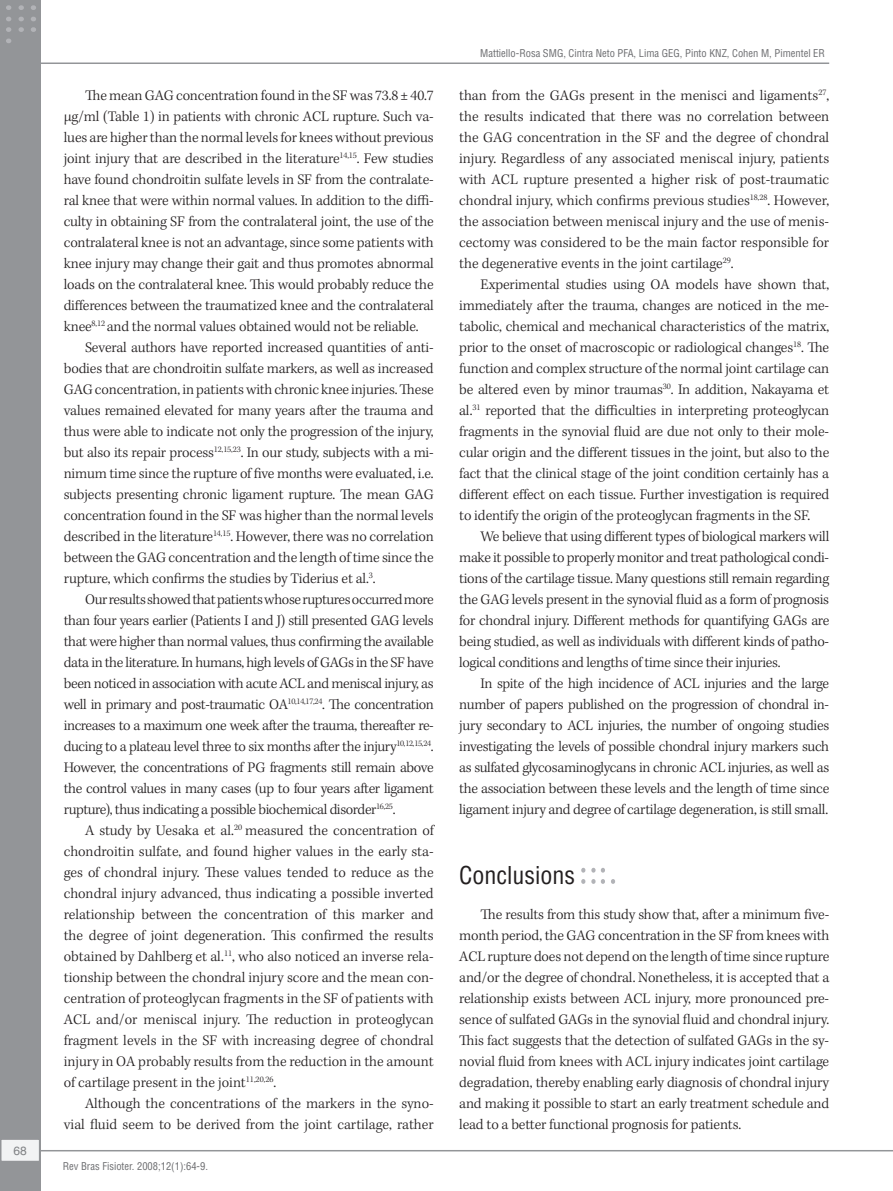
<style>
.page{position:relative;width:893px;height:1191px;background:#fff}
.page>*{position:absolute;margin:0;border:0;box-sizing:border-box;transform-origin:0 0}
.z04_0_Sub1{font:condensed 24px "Helvetica LT Std";color:#231f20}
.z05_0_texto_txt{font:300 15px/21px "Kepler Std";letter-spacing:-.01em;color:#231f20;text-align:justify}
.t1{font:12px "Helvetica LT Std";color:#808285}
.t2{font:condensed 10.5px "Helvetica LT Std";color:#6c6d70}
</style>
<div class="page">
<svg style="left:611px;top:879px;width:4px;height:5px"></svg>
<svg style="left:591px;top:879px;width:14px;height:5px"></svg>
<svg style="left:581px;top:879px;width:4px;height:5px"></svg>
<svg style="left:591px;top:867px;width:14px;height:5px"></svg>
<svg style="left:581px;top:867px;width:4px;height:5px"></svg>
<hr style="left:14px;top:1150px;width:879px;height:1px;background:#939598">
<hr style="left:13px;top:62px;width:816px;height:2px;background:#939598">
<div style="left:0;top:0;width:40px;height:1191px;background:#939598"></div>
<div style="left:1px;top:1139px;width:39px;height:22px;background:#f2f3f4"></div>
<div style="left:0;top:1138px;width:40px;height:24px;border:2px solid #939598"></div>
<svg style="left:6px;top:39px;width:5px;height:4px"></svg>
<svg style="left:6px;top:27px;width:5px;height:5px"></svg>
<svg style="left:6px;top:17px;width:5px;height:4px"></svg>
<svg style="left:6px;top:5px;width:5px;height:5px"></svg>
<svg style="left:19px;top:27px;width:5px;height:5px"></svg>
<svg style="left:19px;top:17px;width:5px;height:4px"></svg>
<svg style="left:19px;top:5px;width:5px;height:5px"></svg>
<svg style="left:31px;top:27px;width:5px;height:5px"></svg>
<svg style="left:31px;top:17px;width:5px;height:4px"></svg>
<svg style="left:31px;top:5px;width:5px;height:5px"></svg>
<p class="t1" style="left:14px;top:1143px;width:15px">68</p>
<p class="z05_0_texto_txt" style="left:64px;top:85px;width:371px;text-indent:21px">The mean GAG concentration found in the SF was 73.8 ± 40.7 µg/ml (Table 1) in patients with chronic ACL rupture. Such va&shy;lues are higher than the normal levels for knees without previous joint injury that are described in the literature<sup>14,15</sup>. Few studies have found chondroitin sulfate levels in SF from the contralate&shy;ral knee that were within normal values. In addition to the diffi&shy;culty in obtaining SF from the contralateral joint, the use of the contralateral knee is not an advantage, since some patients with knee injury may change their gait and thus promotes abnormal loads on the contralateral knee. This would probably reduce the differences between the traumatized knee and the contralateral knee<sup>8,12</sup> and the normal values obtained would not be reliable.</p>
<p class="z05_0_texto_txt" style="left:64px;top:337px;width:371px;text-indent:21px">Several authors have reported increased quantities of anti&shy;bodies that are chondroitin sulfate markers, as well as increased GAG concentration, in patients with chronic knee injuries. These values remained elevated for many years after the trauma and thus were able to indicate not only the progression of the injury, but also its repair process<sup>12,15,23</sup>. In our study, subjects with a mi&shy;nimum time since the rupture of five months were evaluated, i.e. subjects presenting chronic ligament rupture. The mean GAG concentration found in the SF was higher than the normal levels described in the literature<sup>14,15</sup>. However, there was no correlation between the GAG concentration and the length of time since the rupture, which confirms the studies by Tiderius et al.<sup>3</sup>.</p>
<p class="z05_0_texto_txt" style="left:64px;top:589px;width:371px;text-indent:21px">Our results showed that patients whose ruptures occurred more than four years earlier (Patients I and J) still presented GAG levels that were higher than normal values, thus confirming the available data in the literature. In humans, high levels of GAGs in the SF have been noticed in association with acute ACL and meniscal injury, as well in primary and post-traumatic OA<sup>10,14,17,24</sup>. The concentration increases to a maximum one week after the trauma, thereafter re&shy;ducing to a plateau level three to six months after the injury<sup>10,12,15,24</sup>.<br>However, the concentrations of PG fragments still remain above the control values in many cases (up to four years after ligament rupture), thus indicating a possible biochemical disorder<sup>16,25</sup>.</p>
<p class="z05_0_texto_txt" style="left:64px;top:820px;width:371px;text-indent:21px">A study by Uesaka et al.<sup>20</sup> measured the concentration of chondroitin sulfate, and found higher values in the early sta&shy;ges of chondral injury. These values tended to reduce as the chondral injury advanced, thus indicating a possible inverted relationship between the concentration of this marker and the degree of joint degeneration. This confirmed the results obtained by Dahlberg et al.<sup>11</sup>, who also noticed an inverse rela&shy;tionship between the chondral injury score and the mean con&shy;centration of proteoglycan fragments in the SF of patients with ACL and/or meniscal injury. The reduction in proteoglycan fragment levels in the SF with increasing degree of chondral injury in OA probably results from the reduction in the amount of cartilage present in the joint<sup>11,20,26</sup>.</p>
<p class="z05_0_texto_txt" style="left:64px;top:1093px;width:371px;text-align:right">Although the concentrations of the markers in the syno&shy;vial fluid seem to be derived from the joint cartilage, rather</p>
<p class="t2" style="left:63px;top:1160px;width:147px">Rev Bras Fisioter. 2008;12(1):64-9.</p>
<p class="t2" style="left:480px;top:46px;width:346px">Mattiello-Rosa SMG, Cintra Neto PFA, Lima GEG, Pinto KNZ, Cohen M, Pimentel ER</p>
<p class="z05_0_texto_txt" style="left:459px;top:85px;width:371px">than from the GAGs present in the menisci and ligaments<sup>27</sup>, the results indicated that there was no correlation between the GAG concentration in the SF and the degree of chondral injury. Regardless of any associated meniscal injury, patients with ACL rupture presented a higher risk of post-traumatic chondral injury, which confirms previous studies<sup>18,28</sup>. However, the association between meniscal injury and the use of menis&shy;cectomy was considered to be the main factor responsible for the degenerative events in the joint cartilage<sup>29</sup>.</p>
<p class="z05_0_texto_txt" style="left:459px;top:274px;width:371px;text-indent:21px">Experimental studies using OA models have shown that, immediately after the trauma, changes are noticed in the me&shy;tabolic, chemical and mechanical characteristics of the matrix, prior to the onset of macroscopic or radiological changes<sup>18</sup>. The function and complex structure of the normal joint cartilage can be altered even by minor traumas<sup>30</sup>. In addition, Nakayama et al.<sup>31</sup> reported that the difficulties in interpreting proteoglycan fragments in the synovial fluid are due not only to their mole&shy;cular origin and the different tissues in the joint, but also to the fact that the clinical stage of the joint condition certainly has a different effect on each tissue. Further investigation is required to identify the origin of the proteoglycan fragments in the SF.</p>
<p class="z05_0_texto_txt" style="left:459px;top:526px;width:371px;text-indent:21px">We believe that using different types of biological markers will make it possible to properly monitor and treat pathological condi&shy;tions of the cartilage tissue. Many questions still remain regarding the GAG levels present in the synovial fluid as a form of prognosis for chondral injury. Different methods for quantifying GAGs are being studied, as well as individuals with different kinds of patho&shy;logical conditions and lengths of time since their injuries.</p>
<p class="z05_0_texto_txt" style="left:459px;top:673px;width:371px;text-indent:21px">In spite of the high incidence of ACL injuries and the large number of papers published on the progression of chondral in&shy;jury secondary to ACL injuries, the number of ongoing studies investigating the levels of possible chondral injury markers such as sulfated glycosaminoglycans in chronic ACL injuries, as well as the association between these levels and the length of time since ligament injury and degree of cartilage degeneration, is still small.</p>
<p class="z04_0_Sub1" style="left:459px;top:860px;width:117px">Conclusions</p>
<p class="z05_0_texto_txt" style="left:459px;top:904px;width:371px;text-indent:21px">The results from this study show that, after a minimum five&shy;month period, the GAG concentration in the SF from knees with ACL rupture does not depend on the length of time since rupture and/or the degree of chondral. Nonetheless, it is accepted that a relationship exists between ACL injury, more pronounced pre&shy;sence of sulfated GAGs in the synovial fluid and chondral injury.<br>This fact suggests that the detection of sulfated GAGs in the sy&shy;novial fluid from knees with ACL injury indicates joint cartilage degradation, thereby enabling early diagnosis of chondral injury and making it possible to start an early treatment schedule and lead to a better functional prognosis for patients.</p>
</div>
